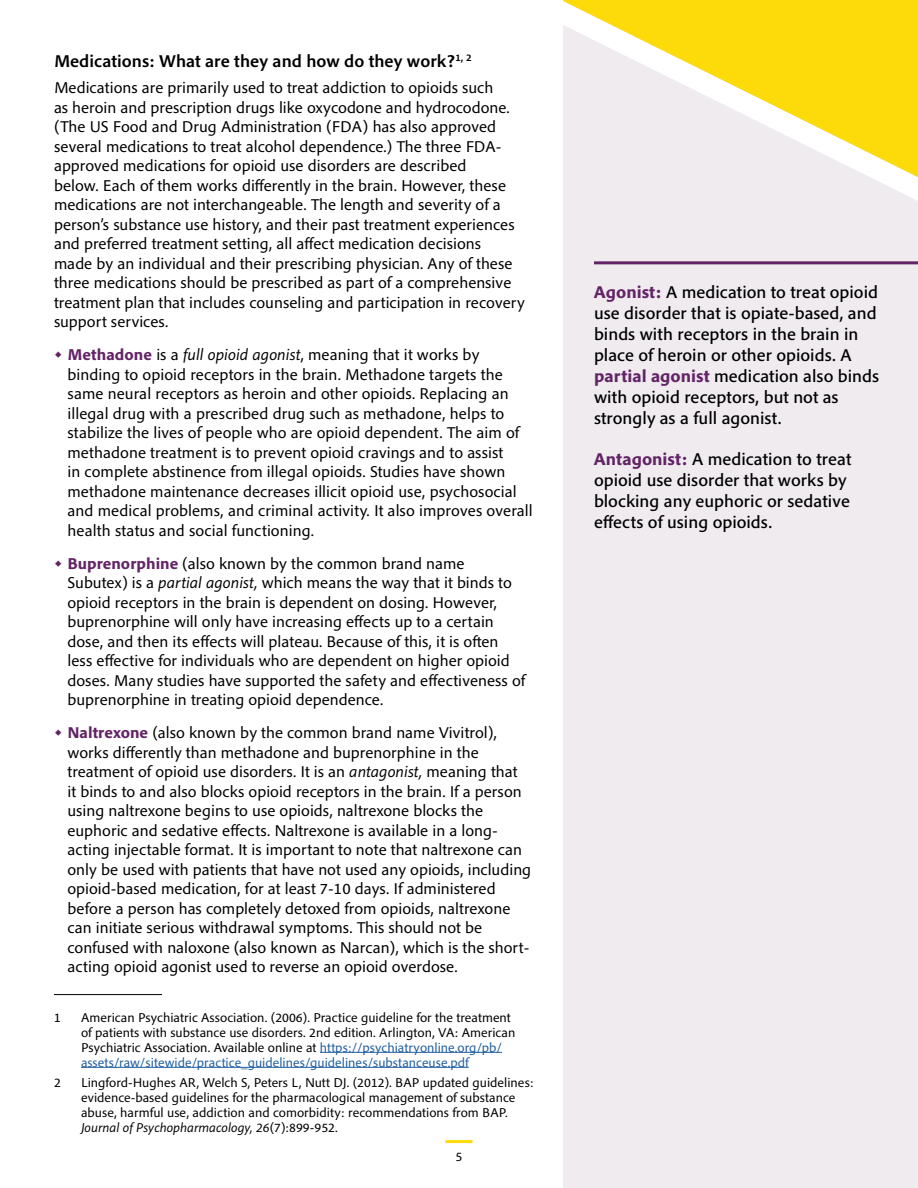
<style>
.page{position:relative;width:918px;height:1188px;background:#fff}
.page>*{position:absolute;margin:0;border:0;box-sizing:border-box;transform-origin:0 0}
.t1{font:500 18px/21px "Pelago";color:#000}
.t2{font:600 18px "Pelago";color:#000}
.t3{font:16.5px/19.5px "Pelago";color:#000}
.P_footnote{font:13.5px/15px "Pelago";color:#000}
.s1{font-weight:700;font-size:21px;color:#622466}
.s2{font-weight:700;color:#622466}
.s3{font-style:italic}
.s4{color:#215e9e}
</style>
<div class="page">
<div style="left:563px;top:177px;width:355px;height:1011px;background:#efebef"></div>
<svg style="left:563px;top:0;width:355px;height:177px;background:#f7e57e"></svg>
<hr style="left:54px;top:994px;width:108px;height:1px;background:#000">
<hr style="left:320px;top:1052px;width:182px;height:1px;background:#215e9e">
<hr style="left:81px;top:1067px;width:388px;height:1px;background:#215e9e">
<hr style="left:594px;top:261px;width:324px;height:3px;background:#622466">
<hr style="left:446px;top:1140px;width:26px;height:3px;background:#fddb0a">
<p class="t2" style="left:54px;top:49px;width:419px">Medications: What are they and how do they work?<sup>1,</sup> <sup>2</sup></p>
<p class="t3" style="left:54px;top:78px;width:472px">Medications are primarily used to treat addiction to opioids such<br>as heroin and prescription drugs like oxycodone and hydrocodone. (The US Food and Drug Administration (FDA) has also approved several medications to treat alcohol dependence.) The three FDA&shy;approved medications for opioid use disorders are described<br>below. Each of them works differently in the brain. However, these medications are not interchangeable. The length and severity of a person’s substance use history, and their past treatment experiences and preferred treatment setting, all affect medication decisions<br>made by an individual and their prescribing physician. Any of these three medications should be prescribed as part of a comprehensive treatment plan that includes counseling and participation in recovery support services.</p>
<p class="t3" style="left:68px;top:345px;width:467px;text-indent:-14px"><span class="s1">•</span> <span class="s2">Methadone</span> is a <span class="s3">full opioid agonist</span>, meaning that it works by binding to opioid receptors in the brain. Methadone targets the same neural receptors as heroin and other opioids. Replacing an illegal drug with a prescribed drug such as methadone, helps to stabilize the lives of people who are opioid dependent. The aim of methadone treatment is to prevent opioid cravings and to assist<br>in complete abstinence from illegal opioids. Studies have shown methadone maintenance decreases illicit opioid use, psychosocial and medical problems, and criminal activity. It also improves overall health status and social functioning.</p>
<p class="t3" style="left:68px;top:553px;width:459px;text-indent:-14px"><span class="s1">•</span> <span class="s2">Buprenorphine</span> (also known by the common brand name Subutex) is a <span class="s3">partial agonist,</span> which means the way that it binds to opioid receptors in the brain is dependent on dosing. However, buprenorphine will only have increasing effects up to a certain dose, and then its effects will plateau. Because of this, it is often less effective for individuals who are dependent on higher opioid doses. Many studies have supported the safety and effectiveness of buprenorphine in treating opioid dependence.</p>
<p class="t3" style="left:68px;top:723px;width:465px;text-indent:-14px"><span class="s1">•</span> <span class="s2">Naltrexone</span> (also known by the common brand name Vivitrol), works differently than methadone and buprenorphine in the treatment of opioid use disorders. It is an <span class="s3">antagonist,</span> meaning that<br>it binds to and also blocks opioid receptors in the brain. If a person using naltrexone begins to use opioids, naltrexone blocks the euphoric and sedative effects. Naltrexone is available in a long&shy;acting injectable format. It is important to note that naltrexone can only be used with patients that have not used any opioids, including opioid-based medication, for at least 7-10 days. If administered before a person has completely detoxed from opioids, naltrexone can initiate serious withdrawal symptoms. This should not be confused with naloxone (also known as Narcan), which is the short&shy;acting opioid agonist used to reverse an opioid overdose.</p>
<p class="P_footnote" style="left:54px;top:1009px;width:8px">1</p>
<p class="P_footnote" style="left:81px;top:1009px;width:436px">American Psychiatric Association. (2006). Practice guideline for the treatment of patients with substance use disorders. 2nd edition. Arlington, VA: American Psychiatric Association. Available online at <span class="s4">https://psychiatryonline.org/pb/ assets/raw/sitewide/practice_guidelines/guidelines/substanceuse.pdf</span></p>
<p class="P_footnote" style="left:54px;top:1075px;width:8px">2</p>
<p class="P_footnote" style="left:81px;top:1075px;width:454px">Lingford-Hughes AR, Welch S, Peters L, Nutt DJ. (2012). BAP updated guidelines: evidence-based guidelines for the pharmacological management of substance abuse, harmful use, addiction and comorbidity: recommendations from BAP.<br><span class="s3">Journal of Psychopharmacology, 26</span>(7):899-952.</p>
<p class="P_footnote" style="left:456px;top:1148px;width:8px">5</p>
<h3 class="t1" style="left:594px;top:281px;width:287px"><span class="s2">Agonist:</span> A medication to treat opioid use disorder that is opiate-based, and binds with receptors in the brain in place of heroin or other opioids. A <span class="s2">partial agonist</span> medication also binds with opioid receptors, but not as strongly as a full agonist.</h3>
<h3 class="t1" style="left:594px;top:448px;width:259px"><span class="s2">Antagonist:</span> A medication to treat opioid use disorder that works by blocking any euphoric or sedative effects of using opioids.</h3>
</div>
